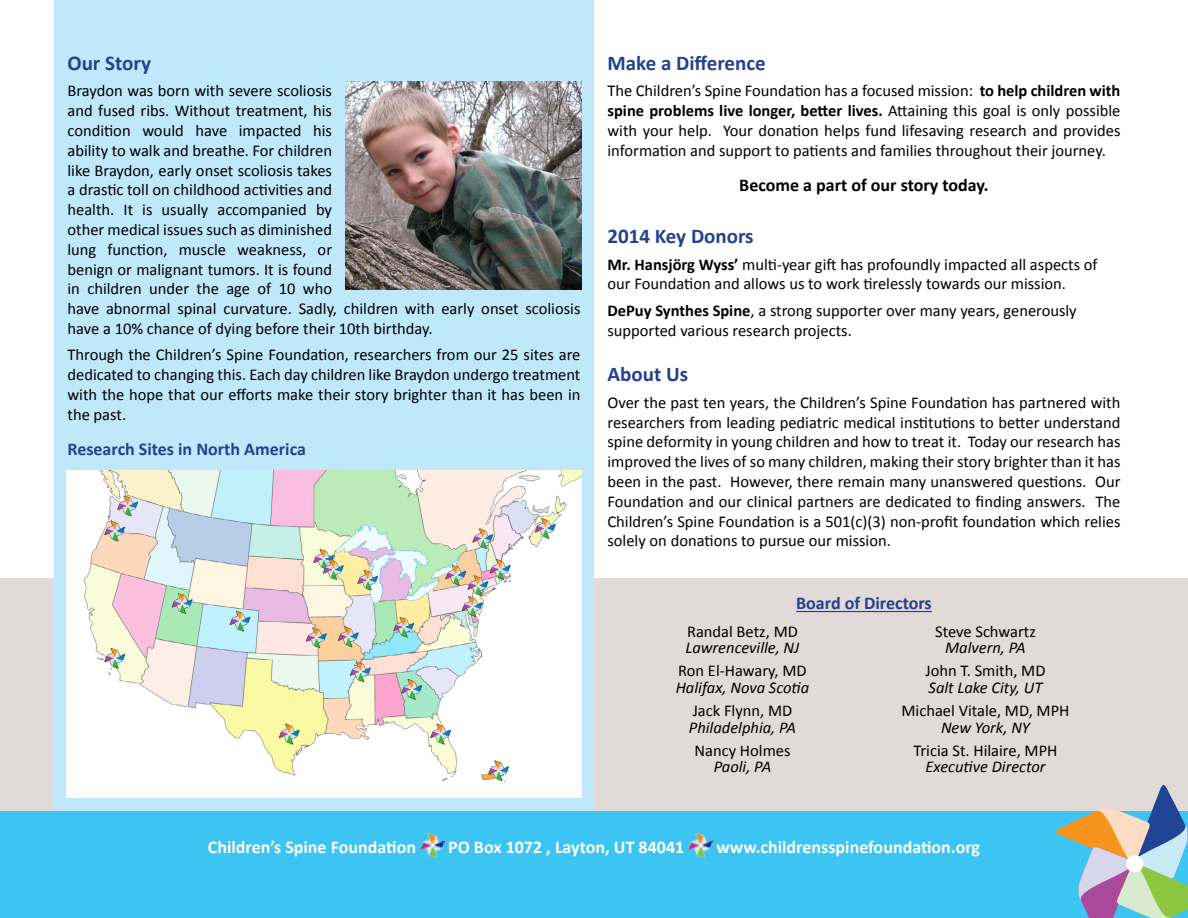
<style>
.page{position:relative;width:1188px;height:918px;background:#fff}
.page>*{position:absolute;margin:0;border:0;box-sizing:border-box;transform-origin:0 0}
.t1{font:700 21px "Calibri";color:#25408f}
.t2{font:700 18px "Calibri";color:#fff}
.t3{font:700 18px "Calibri";color:#25408f}
.t4{font:700 18px "Calibri";color:#000}
.t5{font:16.5px/19.8px "Calibri";color:#000}
.t6{font:italic 16.5px "Calibri";color:#000}
.s1{font-weight:700}
</style>
<div class="page">
<div style="left:0;top:578px;width:1188px;height:234px;background:#e0dad8"></div>
<div style="left:54px;top:0;width:540px;height:812px;background:#c0e8fb"></div>
<div style="left:0;top:812px;width:1188px;height:106px;background:#3cc4f2"></div>
<svg style="left:1053px;top:785px;width:135px;height:133px"></svg>
<hr style="left:796px;top:611px;width:136px;height:1px;background:#25408f">
<img style="left:420px;top:833px;width:24px;height:24px">
<img style="left:688px;top:833px;width:24px;height:24px">
<img style="left:67px;top:471px;width:514px;height:327px">
<img style="left:346px;top:81px;width:235px;height:208px">
<p class="t1" style="left:68px;top:49px;width:85px">Our Story</p>
<p class="t5" style="left:68px;top:81px;width:514px">Braydon was born with severe scoliosis<br>and fused ribs. Without treatment, his<br>condition would have impacted his<br>ability to walk and breathe. For children<br>like Braydon, early onset scoliosis takes<br>a drastic toll on childhood activities and<br>health. It is usually accompanied by<br>other medical issues such as diminished<br>lung function, muscle weakness, or<br>benign or malignant tumors. It is found<br>in children under the age of 10 who<br>have abnormal spinal curvature. Sadly, children with early onset scoliosis have a 10% chance of dying before their 10th birthday.</p>
<p class="t5" style="left:68px;top:345px;width:515px;text-align:justify">Through the Children’s Spine Foundation, researchers from our 25 sites are dedicated to changing this. Each day children like Braydon undergo treatment with the hope that our efforts make their story brighter than it has been in the past.</p>
<p class="t3" style="left:68px;top:437px;width:240px">Research Sites in North America</p>
<p class="t1" style="left:608px;top:49px;width:160px">Make a Difference</p>
<p class="t5" style="left:608px;top:81px;width:515px;text-align:justify">The Children’s Spine Foundation has a focused mission: <span class="s1">to help children with spine problems live longer, better lives.</span> Attaining this goal is only possible with your help. Your donation helps fund lifesaving research and provides information and support to patients and families throughout their journey.</p>
<p class="t4" style="left:739px;top:173px;width:251px">Become a part of our story today.</p>
<p class="t1" style="left:608px;top:223px;width:148px">2014 Key Donors</p>
<p class="t5" style="left:608px;top:254px;width:492px"><span class="s1">Mr. Hansjörg Wyss’</span> multi-year gift has profoundly impacted all aspects of our Foundation and allows us to work tirelessly towards our mission.</p>
<p class="t5" style="left:608px;top:301px;width:471px"><span class="s1">DePuy Synthes Spine</span>, a strong supporter over many years, generously supported various research projects.</p>
<p class="t1" style="left:608px;top:361px;width:82px">About Us</p>
<p class="t5" style="left:608px;top:392px;width:514px;text-align:justify">Over the past ten years, the Children’s Spine Foundation has partnered with researchers from leading pediatric medical institutions to better understand spine deformity in young children and how to treat it. Today our research has improved the lives of so many children, making their story brighter than it has been in the past. However, there remain many unanswered questions. Our Foundation and our clinical partners are dedicated to finding answers. The Children’s Spine Foundation is a 501(c)(3) non-profit foundation which relies solely on donations to pursue our mission.</p>
<p class="t3" style="left:796px;top:592px;width:137px">Board of Directors</p>
<p class="t5" style="left:687px;top:621px;width:112px">Randal Betz, MD</p>
<p class="t6" style="left:685px;top:636px;width:116px">Lawrenceville, NJ</p>
<p class="t5" style="left:678px;top:661px;width:130px">Ron El-Hawary, MD</p>
<p class="t6" style="left:676px;top:676px;width:135px">Halifax, Nova Scotia</p>
<p class="t5" style="left:693px;top:701px;width:101px">Jack Flynn, MD</p>
<p class="t6" style="left:689px;top:716px;width:109px">Philadelphia, PA</p>
<p class="t5" style="left:695px;top:741px;width:98px">Nancy Holmes</p>
<p class="t6" style="left:714px;top:756px;width:59px">Paoli, PA</p>
<p class="t5" style="left:935px;top:621px;width:102px">Steve Schwartz</p>
<p class="t6" style="left:945px;top:636px;width:82px">Malvern, PA</p>
<p class="t5" style="left:925px;top:661px;width:122px">John T. Smith, MD</p>
<p class="t6" style="left:929px;top:676px;width:115px">Salt Lake City, UT</p>
<p class="t5" style="left:902px;top:701px;width:169px">Michael Vitale, MD, MPH</p>
<p class="t6" style="left:941px;top:716px;width:90px">New York, NY</p>
<p class="t5" style="left:914px;top:741px;width:146px">Tricia St. Hilaire, MPH</p>
<p class="t6" style="left:925px;top:756px;width:122px">Executive Director</p>
<p class="t2" style="left:208px;top:835px;width:210px">Children’s Spine Foundation</p>
<p class="t2" style="left:448px;top:835px;width:238px">PO Box 1072 , Layton, UT 84041</p>
<p class="t2" style="left:716px;top:835px;width:265px">www.childrensspinefoundation.org</p>
</div>
